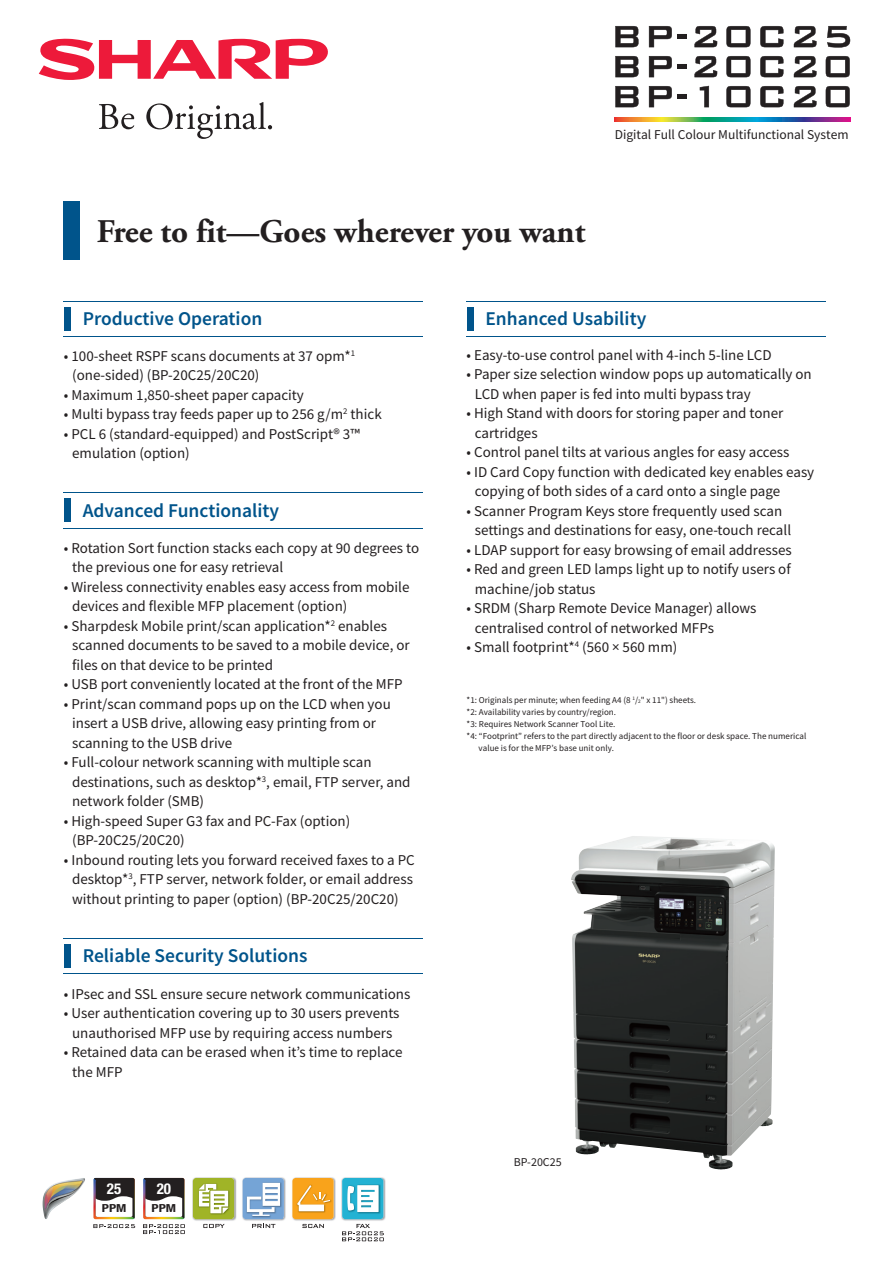
<style>
.page{position:relative;width:893px;height:1263px;background:#fff}
.page>*{position:absolute;margin:0;border:0;box-sizing:border-box;transform-origin:0 0}
.t1{font:700 33px "Adobe Garamond Pro";color:#231f20}
.t2{font:600 19.5px "Source Sans Pro";color:#00548b}
.t3{font:15px/19.5px "Source Sans Pro";color:#231f20}
.t4{font:700 condensed 15px "Helvetica Neue LT Std";color:#fff}
.t5{font:13.5px "Source Sans Pro";color:#231f20}
.t6{font:12px "Source Sans Pro";color:#231f20}
.t7{font:700 condensed 11.1px "Helvetica Neue LT Std";color:#231f20;scale:1.25 1}
.t8{font:9px "Source Sans Pro";color:#231f20}
.s1{font-size:5.25px}
</style>
<div class="page">
<svg style="left:99px;top:104px;width:35px;height:25px"></svg>
<svg style="left:146px;top:102px;width:126px;height:37px"></svg>
<svg style="left:39px;top:38px;width:289px;height:42px"></svg>
<img style="left:43px;top:1178px;width:42px;height:41px">
<img style="left:192px;top:1177px;width:44px;height:44px">
<div style="left:193px;top:1178px;width:41px;height:41px;background:#a0b427;border-radius:3px"></div>
<img style="left:198px;top:1183px;width:32px;height:32px">
<svg style="left:199px;top:1184px;width:29px;height:29px"></svg>
<svg style="left:203px;top:1224px;width:22px;height:4px"></svg>
<img style="left:242px;top:1177px;width:44px;height:44px">
<div style="left:243px;top:1178px;width:41px;height:41px;background:#75a4d6;border-radius:3px"></div>
<img style="left:246px;top:1182px;width:36px;height:36px">
<svg style="left:247px;top:1183px;width:33px;height:33px"></svg>
<svg style="left:252px;top:1224px;width:23px;height:4px"></svg>
<img style="left:292px;top:1177px;width:44px;height:44px">
<div style="left:292px;top:1178px;width:42px;height:41px;background:#f9a31b;border-radius:3px"></div>
<img style="left:296px;top:1184px;width:36px;height:29px">
<svg style="left:297px;top:1185px;width:33px;height:26px"></svg>
<svg style="left:302px;top:1224px;width:22px;height:4px"></svg>
<img style="left:341px;top:1177px;width:45px;height:44px">
<div style="left:342px;top:1178px;width:41px;height:41px;background:#23b2d3;border-radius:3px"></div>
<img style="left:357px;top:1184px;width:24px;height:30px">
<svg style="left:347px;top:1185px;width:32px;height:27px"></svg>
<svg style="left:93px;top:1178px;width:42px;height:41px"></svg>
<svg style="left:94px;top:1178px;width:41px;height:40px"></svg>
<svg style="left:93px;top:1224px;width:42px;height:4px"></svg>
<svg style="left:143px;top:1178px;width:41px;height:41px"></svg>
<svg style="left:144px;top:1178px;width:40px;height:40px"></svg>
<svg style="left:143px;top:1224px;width:42px;height:10px"></svg>
<svg style="left:342px;top:1224px;width:42px;height:17px"></svg>
<img style="left:571px;top:836px;width:204px;height:333px">
<div style="left:64px;top:201px;width:16px;height:59px;background:#00548b"></div>
<hr style="left:64px;top:528px;width:359px;height:1px;background:#00548b">
<hr style="left:64px;top:492px;width:359px;height:1px;background:#00548b">
<div style="left:64px;top:499px;width:7px;height:23px;background:#00548b"></div>
<hr style="left:64px;top:973px;width:359px;height:1px;background:#00548b">
<hr style="left:64px;top:938px;width:359px;height:1px;background:#00548b">
<div style="left:64px;top:944px;width:7px;height:24px;background:#00548b"></div>
<hr style="left:64px;top:336px;width:359px;height:1px;background:#00548b">
<hr style="left:64px;top:301px;width:359px;height:1px;background:#00548b">
<div style="left:64px;top:307px;width:7px;height:23px;background:#00548b"></div>
<hr style="left:467px;top:336px;width:359px;height:1px;background:#00548b">
<hr style="left:467px;top:301px;width:359px;height:1px;background:#00548b">
<div style="left:467px;top:307px;width:6px;height:23px;background:#00548b"></div>
<svg style="left:615px;top:118px;width:235px;height:4px"></svg>
<svg style="left:615px;top:26px;width:23px;height:21px"></svg>
<svg style="left:649px;top:26px;width:38px;height:21px"></svg>
<svg style="left:694px;top:26px;width:23px;height:21px"></svg>
<svg style="left:726px;top:26px;width:24px;height:21px"></svg>
<svg style="left:760px;top:26px;width:23px;height:21px"></svg>
<svg style="left:794px;top:26px;width:23px;height:21px"></svg>
<svg style="left:827px;top:26px;width:23px;height:22px"></svg>
<svg style="left:615px;top:56px;width:23px;height:21px"></svg>
<svg style="left:649px;top:56px;width:38px;height:21px"></svg>
<svg style="left:694px;top:56px;width:23px;height:21px"></svg>
<svg style="left:726px;top:56px;width:24px;height:21px"></svg>
<svg style="left:760px;top:56px;width:23px;height:21px"></svg>
<svg style="left:794px;top:56px;width:23px;height:21px"></svg>
<svg style="left:826px;top:56px;width:24px;height:21px"></svg>
<svg style="left:615px;top:86px;width:23px;height:21px"></svg>
<svg style="left:649px;top:86px;width:38px;height:21px"></svg>
<svg style="left:700px;top:86px;width:9px;height:21px"></svg>
<svg style="left:726px;top:86px;width:24px;height:21px"></svg>
<svg style="left:760px;top:86px;width:23px;height:21px"></svg>
<svg style="left:794px;top:86px;width:23px;height:21px"></svg>
<svg style="left:826px;top:86px;width:24px;height:21px"></svg>
<p class="t5" style="left:615px;top:129px;width:235px">Digital Full Colour Multifunctional System</p>
<h1 class="t1" style="left:97px;top:211px;width:490px">Free to fit—Goes wherever you want</h1>
<h2 class="t2" style="left:83px;top:307px;width:181px">Productive Operation</h2>
<p class="t3" style="left:72px;top:347px;width:284px;text-indent:-8px">• 100-sheet RSPF scans documents at 37 opm*<sup>1 </sup>(one-sided) (BP-20C25/20C20)</p>
<p class="t3" style="left:64px;top:386px;width:242px">• Maximum 1,850-sheet paper capacity</p>
<p class="t3" style="left:64px;top:406px;width:319px">• Multi bypass tray feeds paper up to 256 g/m<sup>2</sup> thick</p>
<p class="t3" style="left:72px;top:425px;width:289px;text-indent:-8px">• PCL 6 (standard-equipped) and PostScript® 3™ emulation (option)</p>
<h2 class="t2" style="left:83px;top:499px;width:198px">Advanced Functionality</h2>
<p class="t3" style="left:72px;top:539px;width:349px;text-indent:-8px">• Rotation Sort function stacks each copy at 90 degrees to the previous one for easy retrieval</p>
<p class="t3" style="left:72px;top:578px;width:339px;text-indent:-8px">• Wireless connectivity enables easy access from mobile devices and flexible MFP placement (option)</p>
<p class="t3" style="left:72px;top:617px;width:339px;text-indent:-8px">• Sharpdesk Mobile print/scan application*<sup>2</sup> enables scanned documents to be saved to a mobile device, or files on that device to be printed</p>
<p class="t3" style="left:64px;top:676px;width:340px">• USB port conveniently located at the front of the MFP</p>
<p class="t3" style="left:72px;top:695px;width:320px;text-indent:-8px">• Print/scan command pops up on the LCD when you insert a USB drive, allowing easy printing from or scanning to the USB drive</p>
<p class="t3" style="left:72px;top:754px;width:340px;text-indent:-8px">• Full-colour network scanning with multiple scan destinations, such as desktop*<sup>3</sup>, email, FTP server, and network folder (SMB)</p>
<p class="t3" style="left:72px;top:812px;width:280px;text-indent:-8px">• High-speed Super G3 fax and PC-Fax (option) (BP-20C25/20C20)</p>
<p class="t3" style="left:64px;top:851px;width:352px;text-align:center">• Inbound routing lets you forward received faxes to a PC desktop*<sup>3</sup>, FTP server, network folder, or email address without printing to paper (option) (BP-20C25/20C20)</p>
<h2 class="t2" style="left:83px;top:944px;width:226px">Reliable Security Solutions</h2>
<p class="t3" style="left:64px;top:985px;width:348px">• IPsec and SSL ensure secure network communications</p>
<p class="t3" style="left:64px;top:1004px;width:337px;text-align:center">• User authentication covering up to 30 users prevents unauthorised MFP use by requiring access numbers</p>
<p class="t3" style="left:72px;top:1043px;width:332px;text-indent:-8px">• Retained data can be erased when it’s time to replace the MFP</p>
<p class="t4" style="left:107px;top:1180px;width:16px">25</p>
<p class="t7" style="left:102px;top:1202px;width:21px">PPM</p>
<p class="t4" style="left:157px;top:1180px;width:16px">20</p>
<p class="t7" style="left:152px;top:1202px;width:21px">PPM</p>
<h2 class="t2" style="left:485px;top:307px;width:162px">Enhanced Usability</h2>
<p class="t3" style="left:467px;top:346px;width:306px">• Easy-to-use control panel with 4-inch 5-line LCD</p>
<p class="t3" style="left:475px;top:366px;width:338px;text-indent:-8px">• Paper size selection window pops up automatically on<br>LCD when paper is fed into multi bypass tray</p>
<p class="t3" style="left:475px;top:405px;width:310px;text-indent:-8px">• High Stand with doors for storing paper and toner cartridges</p>
<p class="t3" style="left:467px;top:444px;width:324px">• Control panel tilts at various angles for easy access</p>
<p class="t3" style="left:475px;top:463px;width:341px;text-indent:-8px">• ID Card Copy function with dedicated key enables easy copying of both sides of a card onto a single page</p>
<p class="t3" style="left:467px;top:502px;width:326px;text-align:center">• Scanner Program Keys store frequently used scan settings and destinations for easy, one-touch recall</p>
<p class="t3" style="left:467px;top:541px;width:327px">• LDAP support for easy browsing of email addresses</p>
<p class="t3" style="left:475px;top:561px;width:317px;text-indent:-8px">• Red and green LED lamps light up to notify users of machine/job status</p>
<p class="t3" style="left:475px;top:600px;width:283px;text-indent:-8px">• SRDM (Sharp Remote Device Manager) allows centralised control of networked MFPs</p>
<p class="t3" style="left:467px;top:639px;width:212px">• Small footprint*<sup>4</sup> (560 × 560 mm)</p>
<p class="t8" style="left:467px;top:696px;width:231px">*1: Originals per minute; when feeding A4 (8 <sup>1</sup>/<span class="s1">2</span>" x 11") sheets.</p>
<p class="t8" style="left:467px;top:708px;width:151px">*2: Availability varies by country/region.</p>
<p class="t8" style="left:467px;top:720px;width:150px">*3: Requires Network Scanner Tool Lite.</p>
<p class="t8" style="left:467px;top:732px;width:341px">*4: “Footprint” refers to the part directly adjacent to the floor or desk space. The numerical</p>
<p class="t8" style="left:479px;top:744px;width:137px">value is for the MFP’s base unit only.</p>
<p class="t6" style="left:514px;top:1157px;width:49px">BP-20C25</p>
</div>
